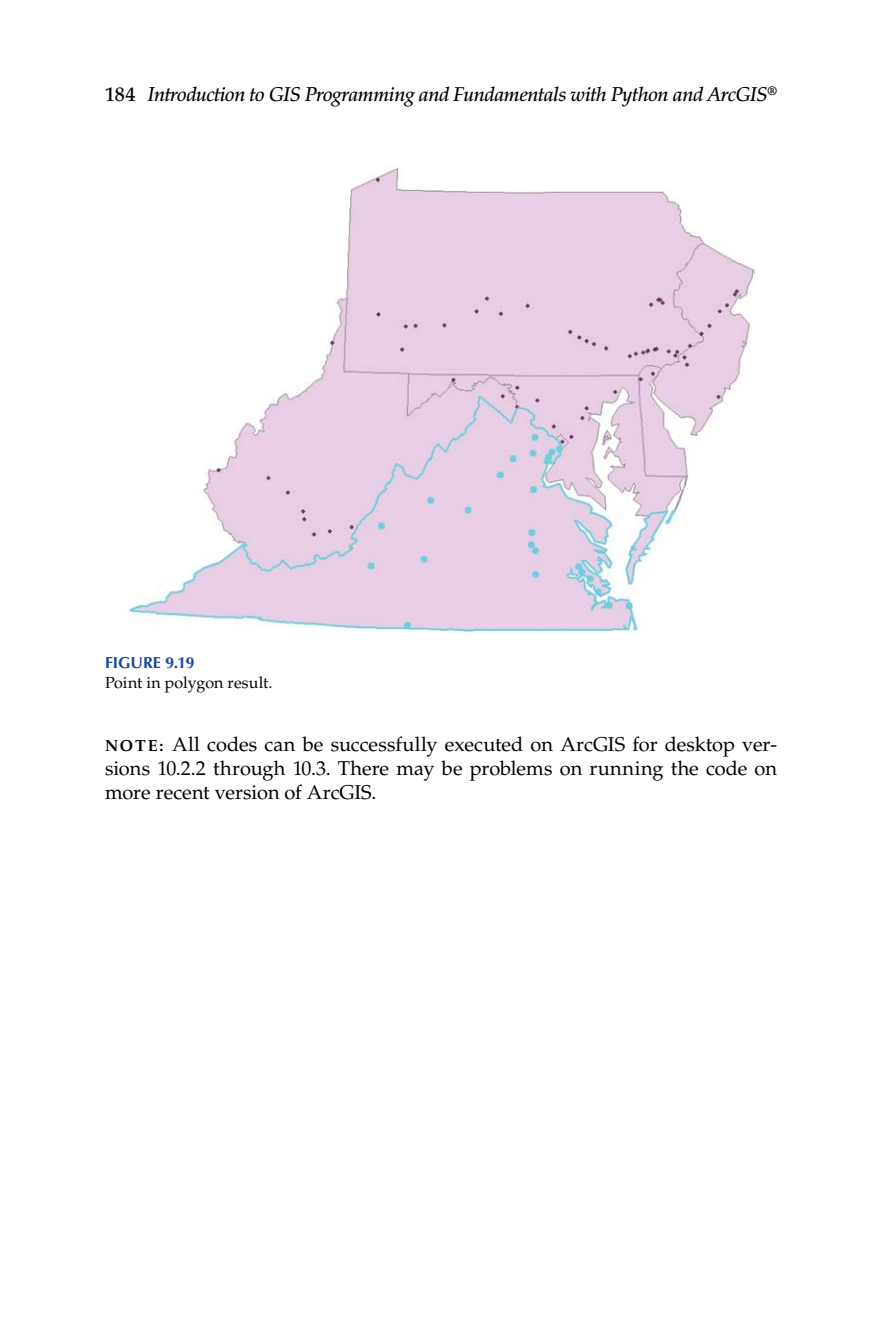
<style>
.page{position:relative;width:882px;height:1332px;background:#fff}
.page>*{position:absolute;margin:0;border:0;box-sizing:border-box;transform-origin:0 0}
.NT{font:20px/24px "Palatino LT Std";color:#000;text-align:justify}
.t1{font:italic 500 20px "Palatino LT Std";letter-spacing:-.02em;color:#000}
.FC{font:16px "Palatino LT Std";letter-spacing:.005em;color:#000}
.FCN{font:700 16px "Optima LT Std";color:#17479e}
.s1{font-style:normal}
.s2{font-weight:700;font-size:16px}
</style>
<div class="page">
<img style="left:128px;top:167px;width:626px;height:465px">
<p class="t1" style="left:105px;top:83px;width:674px"><span class="s1">184</span> Introduction to GIS Programming and Fundamentals with Python and ArcGIS<sup>®</sup></p>
<p class="FCN" style="left:105px;top:654px;width:91px">FIGURE 9.19</p>
<p class="FC" style="left:105px;top:673px;width:169px">Point in polygon result.</p>
<p class="NT" style="left:105px;top:732px;width:674px"><span class="s2">NOTE:</span> All codes can be successfully executed on ArcGIS for desktop ver&shy;sions 10.2.2 through 10.3. There may be problems on running the code on more recent version of ArcGIS.</p>
</div>
